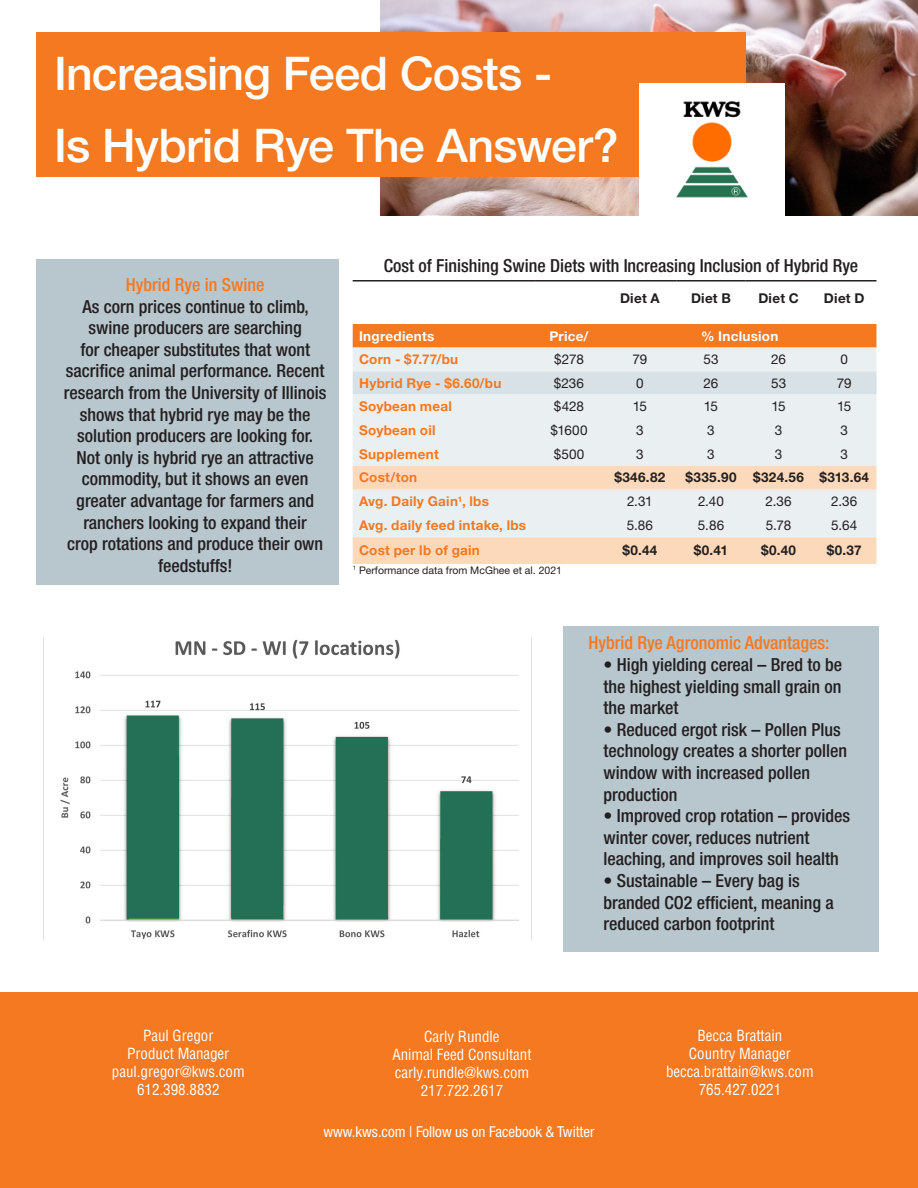
<style>
.page{position:relative;width:918px;height:1188px;background:#fff}
.page>*{position:absolute;margin:0;border:0;box-sizing:border-box;transform-origin:0 0}
.KWS_Variety_Name_Sta{font:500 46.5px "Helvetica Neue LT Std";letter-spacing:-.015em;color:#fff}
.t1{font:500 condensed 18px/21.6px "Helvetica Neue LT Std";color:#231f20}
.t2{font:500 condensed 18px "Helvetica Neue LT Std";color:#f47921}
.t3{font:condensed 15px "Helvetica";color:#fff}
.t4{font:condensed 15px "Helvetica Neue LT Std";color:#fff}
.t5{font:700 13.5px "Helvetica Neue LT Std";letter-spacing:.02em;color:#f47921}
.t6{font:13.5px "Helvetica Neue LT Std";letter-spacing:-.005em;color:#231f20}
.t7{font:700 13.5px "Helvetica Neue LT Std";letter-spacing:.02em;color:#231f20}
.t8{font:700 13.5px "Helvetica Neue LT Std";letter-spacing:.02em;color:#fff}
.t9{font:10.5px "Helvetica Neue LT Std";color:#231f20}
</style>
<div class="page">
<div style="left:36px;top:259px;width:302px;height:326px;background:#b8c6cd"></div>
<div style="left:0;top:993px;width:918px;height:195px;background:#f47921"></div>
<img style="left:381px;top:0;width:537px;height:215px">
<div style="left:36px;top:32px;width:709px;height:145px;background:#f47921"></div>
<img style="left:639px;top:84px;width:145px;height:131px">
<div style="left:353px;top:324px;width:523px;height:24px;background:#f47921"></div>
<div style="left:353px;top:348px;width:523px;height:118px;background:#eaeff1"></div>
<div style="left:353px;top:371px;width:523px;height:23px;background:#d8e1e6"></div>
<svg style="left:353px;top:466px;width:523px;height:98px;background:#f3e3d5"></svg>
<hr style="left:353px;top:280px;width:182px;height:2px;background:#231f20">
<hr style="left:535px;top:280px;width:68px;height:2px;background:#231f20">
<hr style="left:603px;top:280px;width:74px;height:2px;background:#231f20">
<hr style="left:677px;top:280px;width:68px;height:2px;background:#231f20">
<hr style="left:745px;top:280px;width:67px;height:2px;background:#231f20">
<hr style="left:812px;top:280px;width:64px;height:2px;background:#231f20">
<div style="left:563px;top:626px;width:315px;height:325px;background:#b8c6cd"></div>
<img style="left:60px;top:638px;width:472px;height:302px">
<p class="KWS_Variety_Name_Sta" style="left:54px;top:45px;width:500px">Increasing Feed Costs -</p>
<p class="KWS_Variety_Name_Sta" style="left:54px;top:117px;width:566px">Is Hybrid Rye The Answer?</p>
<p class="t2" style="left:126px;top:274px;width:140px">Hybrid Rye in Swine</p>
<p class="t1" style="left:64px;top:295px;width:264px;text-align:center">As corn prices continue to climb, swine producers are searching<br>for cheaper substitutes that wont sacrifice animal performance. Recent research from the University of Illinois shows that hybrid rye may be the solution producers are looking for.<br>Not only is hybrid rye an attractive commodity, but it shows an even greater advantage for farmers and ranchers looking to expand their<br>crop rotations and produce their own feedstuffs!</p>
<p class="t1" style="left:384px;top:254px;width:476px">Cost of Finishing Swine Diets with Increasing Inclusion of Hybrid Rye</p>
<p class="t7" style="left:620px;top:290px;width:41px">Diet A</p>
<p class="t7" style="left:691px;top:290px;width:41px">Diet B</p>
<p class="t7" style="left:758px;top:290px;width:42px">Diet C</p>
<p class="t7" style="left:824px;top:290px;width:42px">Diet D</p>
<p class="t8" style="left:359px;top:327px;width:77px">Ingredients</p>
<p class="t8" style="left:549px;top:327px;width:41px">Price/</p>
<p class="t8" style="left:701px;top:327px;width:79px">% Inclusion</p>
<p class="t5" style="left:359px;top:351px;width:101px">Corn - $7.77/bu</p>
<p class="t6" style="left:554px;top:351px;width:31px">$278</p>
<p class="t6" style="left:632px;top:351px;width:16px">79</p>
<p class="t6" style="left:703px;top:351px;width:17px">53</p>
<p class="t6" style="left:771px;top:351px;width:16px">26</p>
<p class="t6" style="left:840px;top:351px;width:9px">0</p>
<p class="t5" style="left:359px;top:374px;width:144px">Hybrid Rye - $6.60/bu</p>
<p class="t6" style="left:554px;top:374px;width:32px">$236</p>
<p class="t6" style="left:636px;top:374px;width:9px">0</p>
<p class="t6" style="left:704px;top:374px;width:16px">26</p>
<p class="t6" style="left:771px;top:374px;width:17px">53</p>
<p class="t6" style="left:837px;top:374px;width:16px">79</p>
<p class="t5" style="left:359px;top:398px;width:94px">Soybean meal</p>
<p class="t6" style="left:554px;top:398px;width:32px">$428</p>
<p class="t6" style="left:633px;top:398px;width:16px">15</p>
<p class="t6" style="left:704px;top:398px;width:16px">15</p>
<p class="t6" style="left:771px;top:398px;width:16px">15</p>
<p class="t6" style="left:837px;top:398px;width:16px">15</p>
<p class="t5" style="left:359px;top:422px;width:78px">Soybean oil</p>
<p class="t6" style="left:550px;top:422px;width:39px">$1600</p>
<p class="t6" style="left:636px;top:422px;width:9px">3</p>
<p class="t6" style="left:707px;top:422px;width:9px">3</p>
<p class="t6" style="left:775px;top:422px;width:9px">3</p>
<p class="t6" style="left:840px;top:422px;width:9px">3</p>
<p class="t5" style="left:359px;top:445px;width:81px">Supplement</p>
<p class="t6" style="left:554px;top:445px;width:32px">$500</p>
<p class="t6" style="left:636px;top:445px;width:9px">3</p>
<p class="t6" style="left:707px;top:445px;width:9px">3</p>
<p class="t6" style="left:775px;top:445px;width:9px">3</p>
<p class="t6" style="left:840px;top:445px;width:9px">3</p>
<p class="t5" style="left:359px;top:469px;width:60px">Cost/ton</p>
<p class="t7" style="left:614px;top:469px;width:53px">$346.82</p>
<p class="t7" style="left:685px;top:469px;width:53px">$335.90</p>
<p class="t7" style="left:753px;top:469px;width:52px">$324.56</p>
<p class="t7" style="left:819px;top:469px;width:51px">$313.64</p>
<p class="t5" style="left:359px;top:493px;width:131px">Avg. Daily Gain<sup>1</sup>, lbs</p>
<p class="t6" style="left:627px;top:493px;width:27px">2.31</p>
<p class="t6" style="left:698px;top:493px;width:27px">2.40</p>
<p class="t6" style="left:765px;top:493px;width:28px">2.36</p>
<p class="t6" style="left:831px;top:493px;width:28px">2.36</p>
<p class="t5" style="left:359px;top:517px;width:169px">Avg. daily feed intake, lbs</p>
<p class="t6" style="left:627px;top:517px;width:28px">5.86</p>
<p class="t6" style="left:698px;top:517px;width:28px">5.86</p>
<p class="t6" style="left:766px;top:517px;width:27px">5.78</p>
<p class="t6" style="left:831px;top:517px;width:28px">5.64</p>
<p class="t5" style="left:359px;top:542px;width:122px">Cost per lb of gain</p>
<p class="t7" style="left:622px;top:542px;width:37px">$0.44</p>
<p class="t7" style="left:694px;top:542px;width:36px">$0.41</p>
<p class="t7" style="left:761px;top:542px;width:37px">$0.40</p>
<p class="t7" style="left:827px;top:542px;width:36px">$0.37</p>
<p class="t9" style="left:353px;top:563px;width:211px"><sup>1</sup> Performance data from McGhee et al. 2021</p>
<p class="t2" style="left:588px;top:632px;width:243px">Hybrid Rye Agronomic Advantages:</p>
<p class="t1" style="left:603px;top:654px;width:240px;text-align:justify">• High yielding cereal – Bred to be the highest yielding small grain on the market</p>
<p class="t1" style="left:603px;top:718px;width:245px">• Reduced ergot risk – Pollen Plus technology creates a shorter pollen window with increased pollen production</p>
<p class="t1" style="left:603px;top:805px;width:248px">• Improved crop rotation – provides winter cover, reduces nutrient leaching, and improves soil health</p>
<p class="t1" style="left:603px;top:870px;width:232px">• Sustainable – Every bag is branded CO2 efficient, meaning a reduced carbon footprint</p>
<p class="t3" style="left:143px;top:1026px;width:72px">Paul Gregor</p>
<p class="t3" style="left:127px;top:1044px;width:104px">Product Manager</p>
<p class="t3" style="left:112px;top:1062px;width:134px">paul.gregor@kws.com</p>
<p class="t3" style="left:137px;top:1080px;width:84px">612.398.8832</p>
<p class="t3" style="left:424px;top:1026px;width:77px">Carly Rundle</p>
<p class="t3" style="left:392px;top:1044px;width:141px">Animal Feed Consultant</p>
<p class="t3" style="left:395px;top:1062px;width:136px">carly.rundle@kws.com</p>
<p class="t3" style="left:421px;top:1080px;width:84px">217.722.2617</p>
<p class="t3" style="left:698px;top:1025px;width:86px">Becca Brattain</p>
<p class="t3" style="left:689px;top:1043px;width:104px">Country Manager</p>
<p class="t3" style="left:666px;top:1061px;width:149px">becca.brattain@kws.com</p>
<p class="t3" style="left:699px;top:1079px;width:84px">765.427.0221</p>
<p class="t4" style="left:323px;top:1123px;width:273px">www.kws.com | Follow us on Facebook &amp; Twitter</p>
</div>
